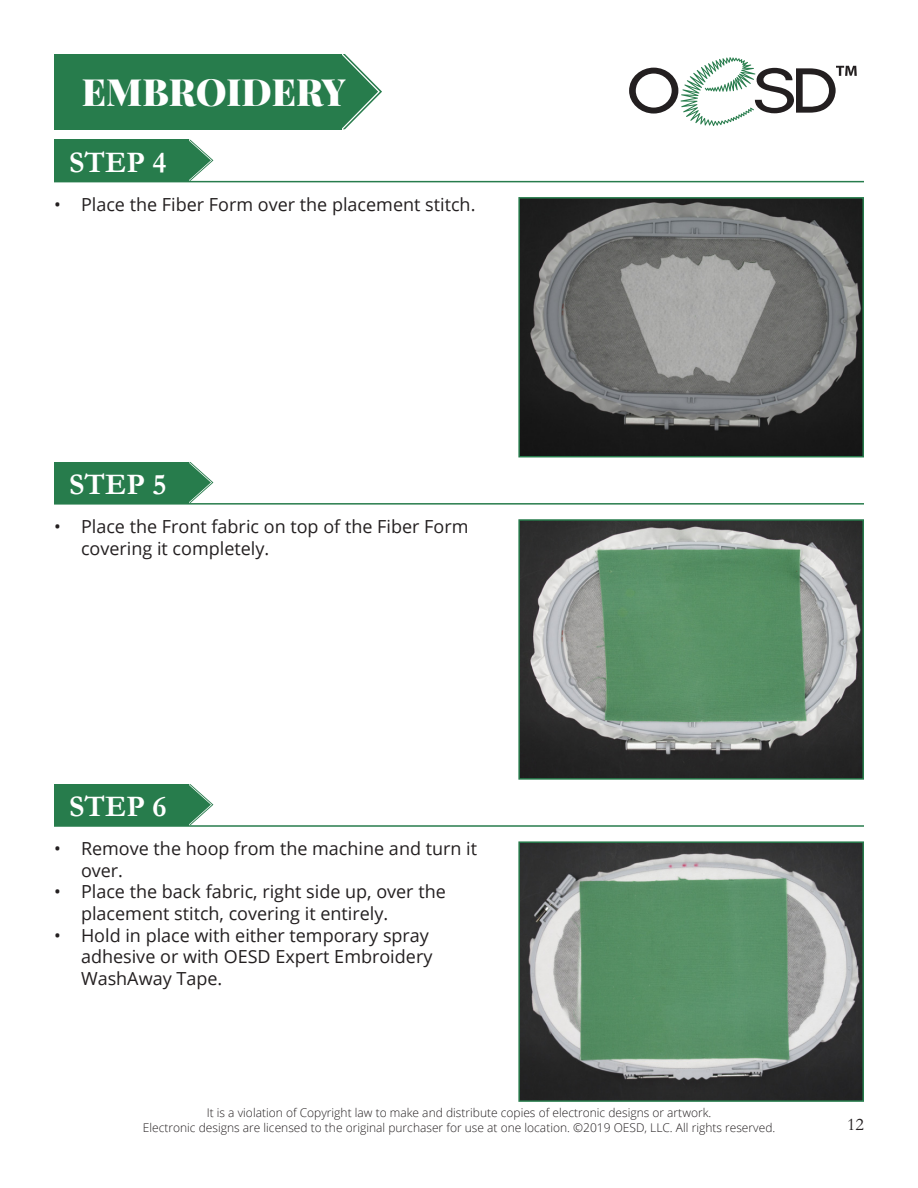
<style>
.page{position:relative;width:918px;height:1188px;background:#fff}
.page>*{position:absolute;margin:0;border:0;box-sizing:border-box;transform-origin:0 0}
.t1{font:900 37.5px "Playfair Display";color:#fff}
.t2{font:700 30px "Garamond";color:#fff}
.t3{font:18px/21.6px "Open Sans";color:#231f20}
.t4{font:18px "Garamond";color:#231f20}
.t5{font:300 12px "Open Sans";color:#231f20}
</style>
<div class="page">
<svg style="left:629px;top:57px;width:228px;height:69px"></svg>
<div style="left:54px;top:784px;width:134px;height:41px;background:#277c4c"></div>
<svg style="left:188px;top:784px;width:25px;height:41px"></svg>
<img style="left:521px;top:522px;width:340px;height:255px">
<div style="left:518px;top:519px;width:346px;height:261px;border:2px solid #277c4c"></div>
<hr style="left:54px;top:825px;width:810px;height:2px;background:#277c4c">
<div style="left:54px;top:462px;width:134px;height:41px;background:#277c4c"></div>
<svg style="left:188px;top:462px;width:25px;height:41px"></svg>
<img style="left:521px;top:200px;width:340px;height:254px">
<div style="left:518px;top:197px;width:346px;height:260px;border:2px solid #277c4c"></div>
<hr style="left:54px;top:503px;width:810px;height:2px;background:#277c4c">
<div style="left:54px;top:140px;width:134px;height:41px;background:#277c4c"></div>
<svg style="left:188px;top:140px;width:25px;height:41px"></svg>
<hr style="left:54px;top:181px;width:810px;height:1px;background:#277c4c">
<div style="left:54px;top:54px;width:287px;height:75px;background:#277c4c"></div>
<svg style="left:341px;top:54px;width:41px;height:75px"></svg>
<img style="left:521px;top:844px;width:340px;height:255px">
<div style="left:518px;top:841px;width:346px;height:261px;border:2px solid #277c4c"></div>
<p class="t1" style="left:82px;top:68px;width:266px">EMBROIDERY</p>
<p class="t2" style="left:69px;top:142px;width:99px">STEP 4</p>
<p class="t3" style="left:54px;top:193px;width:423px">• Place the Fiber Form over the placement stitch.</p>
<p class="t2" style="left:69px;top:464px;width:99px">STEP 5</p>
<p class="t3" style="left:81px;top:515px;width:389px;text-indent:-27px">• Place the Front fabric on top of the Fiber Form covering it completely.</p>
<p class="t2" style="left:69px;top:786px;width:99px">STEP 6</p>
<p class="t3" style="left:81px;top:837px;width:398px;text-indent:-27px">• Remove the hoop from the machine and turn it over.</p>
<p class="t3" style="left:81px;top:881px;width:366px;text-indent:-27px">• Place the back fabric, right side up, over the placement stitch, covering it entirely.</p>
<p class="t3" style="left:81px;top:924px;width:353px;text-indent:-27px">• Hold in place with either temporary spray adhesive or with OESD Expert Embroidery<br>WashAway Tape.</p>
<p class="t5" style="left:207px;top:1105px;width:506px">It is a violation of Copyright law to make and distribute copies of electronic designs or artwork.</p>
<p class="t5" style="left:143px;top:1119px;width:634px">Electronic designs are licensed to the original purchaser for use at one location. ©2019 OESD, LLC. All rights reserved.</p>
<p class="t4" style="left:847px;top:1112px;width:18px">12</p>
</div>
